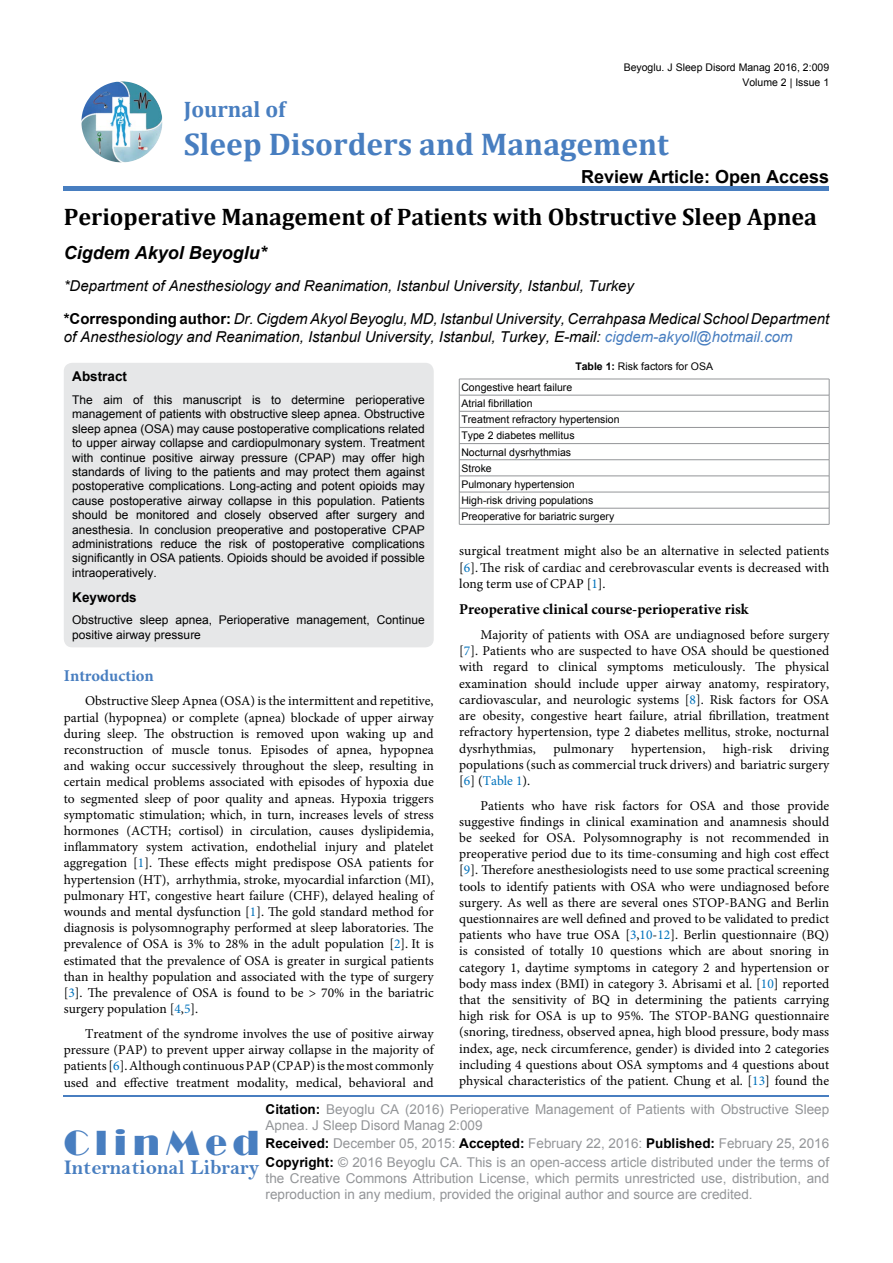
<style>
.page{position:relative;width:893px;height:1263px;background:#fff}
.page>*{position:absolute;margin:0;border:0;box-sizing:border-box;transform-origin:0 0}
.t1{font:36px "Broadway";letter-spacing:.16em;color:#487ec0}
.t2{font:700 31.5px "Cambria";color:#487ec0}
.t3{font:700 24px "Cambria";color:#000}
.t4{font:700 22.5px "Cambria";color:#487ec0}
.t5{font:21px "Bell MT Bold";color:#487ec0}
.t6{font:700 18px "Arial";color:#000}
.t7{font:italic 700 18px "Arial";color:#000}
.t8{font:700 16.5px "Minion Pro";color:#487ec0}
.t9{font:italic 15px/32.2px "Arial";color:#000}
.t10{font:700 15px "Minion Pro";color:#000}
.t11{font:13.5px/16.2px "Minion Pro";color:#000;text-align:justify}
.t12{font:13.5px/16.2px "Arial";color:#939598}
.t13{font:700 13.5px "Arial";color:#000}
.t14{font:12px/14.4px "Arial";color:#000;text-align:justify}
.t15{font:10.5px/16.2px "Arial";color:#000;text-align:right}
.s1{font-weight:700;font-style:normal}
.s2{color:#487ec0}
.s3{color:#0072bc}
.s4{font-weight:700}
.s5{font-weight:700;color:#000}
</style>
<div class="page">
<img style="left:81px;top:81px;width:81px;height:81px;border-radius:41px">
<div style="left:64px;top:186px;width:765px;height:5px;background:#487ec0"></div>
<hr style="left:64px;top:1095px;width:765px;height:2px;background:#487ec0">
<div style="left:64px;top:363px;width:370px;height:284px;background:#e6e7e8;border-radius:9px"></div>
<hr style="left:459px;top:379px;width:370px;height:1px;background:#939598">
<hr style="left:459px;top:395px;width:370px;height:1px;background:#939598">
<hr style="left:459px;top:411px;width:370px;height:1px;background:#939598">
<hr style="left:459px;top:427px;width:370px;height:1px;background:#939598">
<hr style="left:459px;top:443px;width:370px;height:1px;background:#939598">
<hr style="left:459px;top:459px;width:370px;height:1px;background:#939598">
<hr style="left:459px;top:476px;width:370px;height:1px;background:#939598">
<hr style="left:459px;top:492px;width:370px;height:1px;background:#939598">
<hr style="left:459px;top:508px;width:370px;height:1px;background:#939598">
<svg style="left:459px;top:379px;width:1px;height:145px"></svg>
<svg style="left:829px;top:379px;width:1px;height:145px"></svg>
<hr style="left:459px;top:524px;width:370px;height:1px;background:#939598">
<p class="t15" style="left:624px;top:60px;width:207px;line-height:14.4px">Beyoglu. J Sleep Disord Manag 2016, 2:009<br>Volume 2 | Issue 1</p>
<h3 class="t4" style="left:184px;top:93px;width:103px">Journal of</h3>
<h2 class="t2" style="left:184px;top:122px;width:486px">Sleep Disorders and Management</h2>
<h3 class="t6" style="left:581px;top:164px;width:250px">Review Article: Open Access</h3>
<h3 class="t3" style="left:64px;top:200px;width:755px">Perioperative Management of Patients with Obstructive Sleep Apnea</h3>
<h3 class="t7" style="left:64px;top:241px;width:205px">Cigdem Akyol Beyoglu*</h3>
<p class="t9" style="left:64px;top:270px;width:767px">*Department of Anesthesiology and Reanimation, Istanbul University, Istanbul, Turkey<br><span class="s1">*Corresponding author:</span> Dr. Cigdem Akyol Beyoglu, MD, Istanbul University, Cerrahpasa Medical School Department</p>
<p class="t9" style="left:64px;top:320px;width:730px">of Anesthesiology and Reanimation, Istanbul University, Istanbul, Turkey, E-mail: <span class="s2">cigdem-akyoll@hotmail.com</span></p>
<p class="t13" style="left:72px;top:367px;width:56px">Abstract</p>
<p class="t14" style="left:72px;top:393px;width:354px">The aim of this manuscript is to determine perioperative management of patients with obstructive sleep apnea. Obstructive sleep apnea (OSA) may cause postoperative complications related to upper airway collapse and cardiopulmonary system. Treatment with continue positive airway pressure (CPAP) may offer high standards of living to the patients and may protect them against postoperative complications. Long-acting and potent opioids may cause postoperative airway collapse in this population. Patients should be monitored and closely observed after surgery and anesthesia. In conclusion preoperative and postoperative CPAP administrations reduce the risk of postoperative complications significantly in OSA patients. Opioids should be avoided if possible intraoperatively.</p>
<p class="t13" style="left:72px;top:587px;width:66px">Keywords</p>
<p class="t14" style="left:72px;top:613px;width:354px">Obstructive sleep apnea, Perioperative management, Continue positive airway pressure</p>
<p class="t8" style="left:64px;top:664px;width:92px">Introduction</p>
<p class="t11" style="left:64px;top:693px;width:371px;text-indent:21px">Obstructive Sleep Apnea (OSA) is the intermittent and repetitive, partial (hypopnea) or complete (apnea) blockade of upper airway during sleep. The obstruction is removed upon waking up and reconstruction of muscle tonus. Episodes of apnea, hypopnea and waking occur successively throughout the sleep, resulting in certain medical problems associated with episodes of hypoxia due to segmented sleep of poor quality and apneas. Hypoxia triggers symptomatic stimulation; which, in turn, increases levels of stress hormones (ACTH; cortisol) in circulation, causes dyslipidemia, inflammatory system activation, endothelial injury and platelet aggregation [<span class="s3">1</span>]. These effects might predispose OSA patients for hypertension (HT), arrhythmia, stroke, myocardial infarction (MI), pulmonary HT, congestive heart failure (CHF), delayed healing of wounds and mental dysfunction [<span class="s3">1</span>]. The gold standard method for diagnosis is polysomnography performed at sleep laboratories. The prevalence of OSA is 3% to 28% in the adult population [<span class="s3">2</span>]. It is estimated that the prevalence of OSA is greater in surgical patients than in healthy population and associated with the type of surgery [<span class="s3">3</span>]. The prevalence of OSA is found to be &gt; 70% in the bariatric surgery population [<span class="s3">4</span>,<span class="s3">5</span>].</p>
<p class="t11" style="left:64px;top:1025px;width:371px;text-indent:21px">Treatment of the syndrome involves the use of positive airway pressure (PAP) to prevent upper airway collapse in the majority of patients [<span class="s3">6</span>]. Although continuous PAP (CPAP) is the most commonly used and effective treatment modality, medical, behavioral and</p>
<p class="t15" style="left:575px;top:359px;width:139px"><span class="s4">Table 1:</span> Risk factors for OSA</p>
<p class="t15" style="left:461px;top:379px;width:160px;text-align:left">Congestive heart failure<br>Atrial fibrillation<br>Treatment refractory hypertension<br>Type 2 diabetes mellitus<br>Nocturnal dysrhythmias<br>Stroke<br>Pulmonary hypertension<br>High-risk driving populations<br>Preoperative for bariatric surgery</p>
<p class="t11" style="left:459px;top:543px;width:371px">surgical treatment might also be an alternative in selected patients [<span class="s3">6</span>]. The risk of cardiac and cerebrovascular events is decreased with long term use of CPAP [<span class="s3">1</span>].</p>
<p class="t10" style="left:459px;top:599px;width:291px">Preoperative clinical course-perioperative risk</p>
<p class="t11" style="left:459px;top:627px;width:371px;text-indent:21px">Majority of patients with OSA are undiagnosed before surgery [<span class="s3">7</span>]. Patients who are suspected to have OSA should be questioned with regard to clinical symptoms meticulously. The physical examination should include upper airway anatomy, respiratory, cardiovascular, and neurologic systems [<span class="s3">8</span>]. Risk factors for OSA are obesity, congestive heart failure, atrial fibrillation, treatment refractory hypertension, type 2 diabetes mellitus, stroke, nocturnal dysrhythmias,</p>
<p class="t11" style="left:459px;top:740px;width:371px;text-indent:331px">driving populations (such as commercial truck drivers) and bariatric surgery [<span class="s3">6</span>] (<span class="s3">Table 1</span>).</p>
<p class="t11" style="left:459px;top:797px;width:371px;text-indent:21px">Patients who have risk factors for OSA and those provide suggestive findings in clinical examination and anamnesis should be seeked for OSA. Polysomnography is not recommended in preoperative period due to its time-consuming and high cost effect [<span class="s3">9</span>]. Therefore anesthesiologists need to use some practical screening tools to identify patients with OSA who were undiagnosed before surgery. As well as there are several ones STOP-BANG and Berlin questionnaires are well defined and proved to be validated to predict patients who have true OSA [<span class="s3">3</span>,<span class="s3">10</span>-<span class="s3">12</span>]. Berlin questionnaire (BQ) is consisted of totally 10 questions which are about snoring in category 1, daytime symptoms in category 2 and hypertension or body mass index (BMI) in category 3. Abrisami et al. [<span class="s3">10</span>] reported that the sensitivity of BQ in determining the patients carrying high risk for OSA is up to 95%. The STOP-BANG questionnaire (snoring, tiredness, observed apnea, high blood pressure, body mass index, age, neck circumference, gender) is divided into 2 categories including 4 questions about OSA symptoms and 4 questions about physical characteristics of the patient. Chung et al. [<span class="s3">13</span>] found the</p>
<p class="t11" style="left:553px;top:740px;width:62px">pulmonary</p>
<p class="t11" style="left:631px;top:740px;width:76px">hypertension,</p>
<p class="t11" style="left:723px;top:740px;width:51px">high-risk</p>
<p class="t12" style="left:266px;top:1101px;width:565px"><span class="s5">Citation:</span> Beyoglu CA (2016) Perioperative Management of Patients with Obstructive Sleep<br>Apnea. J Sleep Disord Manag 2:009</p>
<p class="t12" style="left:266px;top:1134px;width:565px;line-height:18.3px"><span class="s5">Received:</span> December 05, 2015: <span class="s5">Accepted:</span> February 22, 2016: <span class="s5">Published:</span> February 25, 2016<br><span class="s5">Copyright:</span> © 2016 Beyoglu CA. This is an open-access article distributed under the terms of</p>
<p class="t12" style="left:266px;top:1170px;width:565px">the Creative Commons Attribution License, which permits unrestricted use, distribution, and reproduction in any medium, provided the original author and source are credited.</p>
<h1 class="t1" style="left:64px;top:1122px;width:197px">ClinMed</h1>
<h3 class="t5" style="left:64px;top:1155px;width:197px">International Library</h3>
</div>
